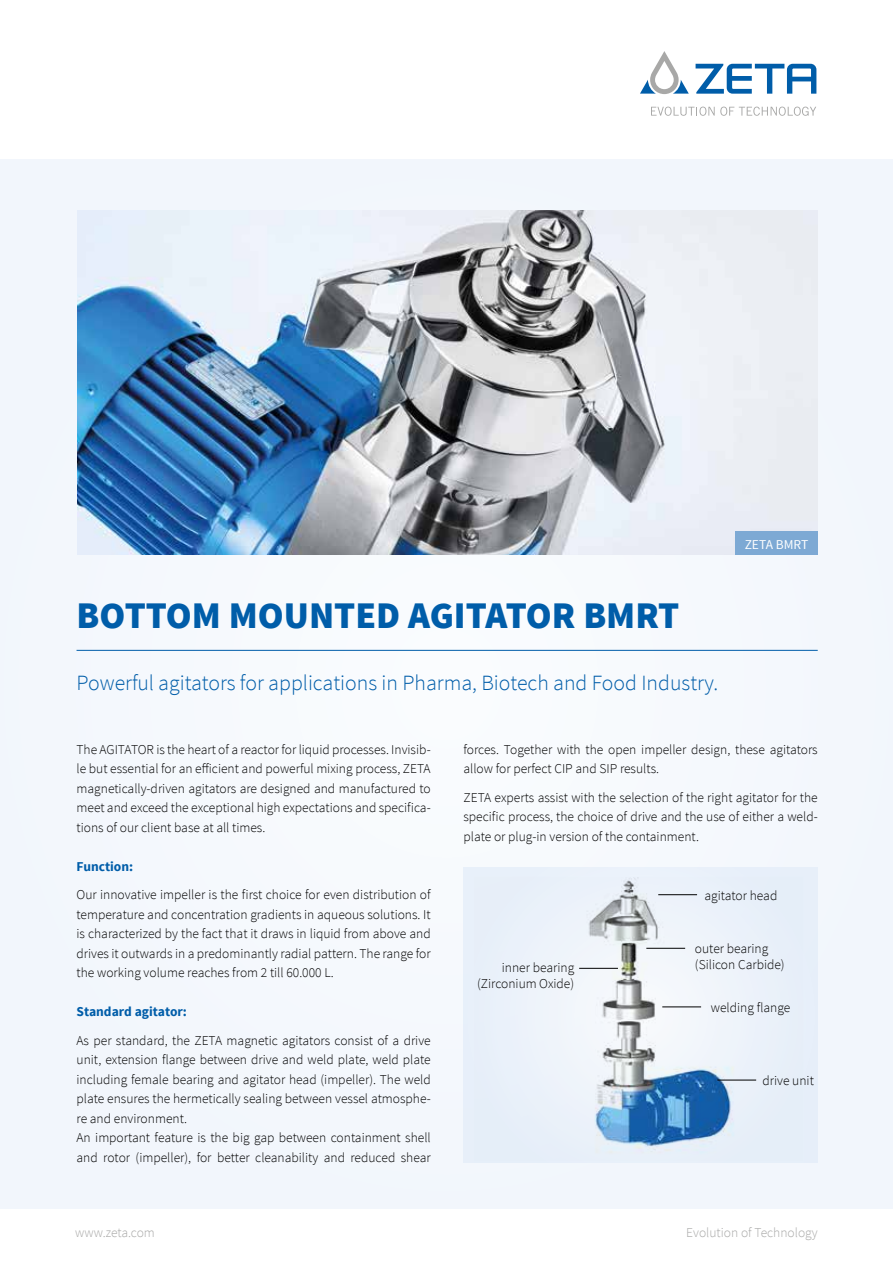
<style>
.page{position:relative;width:893px;height:1263px;background:#fff}
.page>*{position:absolute;margin:0;border:0;box-sizing:border-box;transform-origin:0 0}
.t1{font:900 37.5px "Source Sans Pro";color:#005da9}
.t2{font:300 21.75px "Source Sans Pro";color:#005da9}
.t3{font:300 13.5px/19.5px "Source Sans Pro";color:#000;text-align:justify}
.t4{font:300 13.5px "Source Sans Pro";color:#a8a8a7}
.t5{font:700 13.5px "Source Sans Pro";color:#005da9}
.t6{font:13.5px "Source Sans Pro";color:#fff}
</style>
<div class="page">
<div style="left:0;top:159px;width:893px;height:1050px;background:#f3f7fc"></div>
<img style="left:77px;top:210px;width:741px;height:345px">
<div style="left:463px;top:867px;width:355px;height:295px;background:#e8f0f9"></div>
<img style="left:572px;top:878px;width:185px;height:275px">
<svg style="left:640px;top:51px;width:49px;height:43px"></svg>
<svg style="left:696px;top:64px;width:120px;height:30px"></svg>
<svg style="left:651px;top:107px;width:165px;height:9px"></svg>
<div style="left:736px;top:531px;width:82px;height:24px;background:#7da9d4"></div>
<hr style="left:77px;top:650px;width:741px;height:1px;background:#005da9">
<hr style="left:658px;top:894px;width:39px;height:1px;background:#000">
<hr style="left:646px;top:948px;width:39px;height:1px;background:#000">
<hr style="left:662px;top:1007px;width:39px;height:1px;background:#000">
<hr style="left:717px;top:1080px;width:39px;height:1px;background:#000">
<hr style="left:579px;top:968px;width:39px;height:1px;background:#000">
<h1 class="t1" style="left:77px;top:591px;width:604px">BOTTOM MOUNTED AGITATOR BMRT</h1>
<h2 class="t2" style="left:77px;top:669px;width:643px">Powerful agitators for applications in Pharma, Biotech and Food Industry.</h2>
<p class="t6" style="left:745px;top:536px;width:65px">ZETA BMRT</p>
<p class="t3" style="left:77px;top:740px;width:356px">The AGITATOR is the heart of a reactor for liquid processes. Invisib&shy;le but essential for an efficient and powerful mixing process, ZETA magnetically-driven agitators are designed and manufactured to meet and exceed the exceptional high expectations and specifica&shy;tions of our client base at all times.</p>
<p class="t5" style="left:77px;top:858px;width:58px">Function:</p>
<p class="t3" style="left:77px;top:885px;width:356px">Our innovative impeller is the first choice for even distribution of temperature and concentration gradients in aqueous solutions. It is characterized by the fact that it draws in liquid from above and drives it outwards in a predominantly radial pattern. The range for the working volume reaches from 2 till 60.000 L.</p>
<p class="t5" style="left:77px;top:1003px;width:112px">Standard agitator:</p>
<p class="t3" style="left:77px;top:1031px;width:356px;text-align:left">As per standard, the ZETA magnetic agitators consist of a drive unit, extension flange between drive and weld plate, weld plate including female bearing and agitator head (impeller). The weld plate ensures the hermetically sealing between vessel atmosphe&shy;re and environment.<br>An important feature is the big gap between containment shell and rotor (impeller), for better cleanability and reduced shear</p>
<p class="t3" style="left:463px;top:740px;width:356px">forces. Together with the open impeller design, these agitators allow for perfect CIP and SIP results.</p>
<p class="t3" style="left:463px;top:788px;width:356px">ZETA experts assist with the selection of the right agitator for the specific process, the choice of drive and the use of either a weld&shy;plate or plug-in version of the containment.</p>
<p class="t3" style="left:477px;top:959px;width:99px;line-height:16.2px;text-align:right">inner bearing (Zirconium Oxide)</p>
<p class="t3" style="left:704px;top:885px;width:74px">agitator head</p>
<p class="t3" style="left:695px;top:941px;width:91px;line-height:16.2px">outer bearing (Silicon Carbide)</p>
<p class="t3" style="left:711px;top:997px;width:81px">welding flange</p>
<p class="t3" style="left:762px;top:1071px;width:53px">drive unit</p>
<p class="t4" style="left:75px;top:1224px;width:81px">www.zeta.com</p>
<p class="t4" style="left:686px;top:1224px;width:133px">Evolution of Technology</p>
</div>
